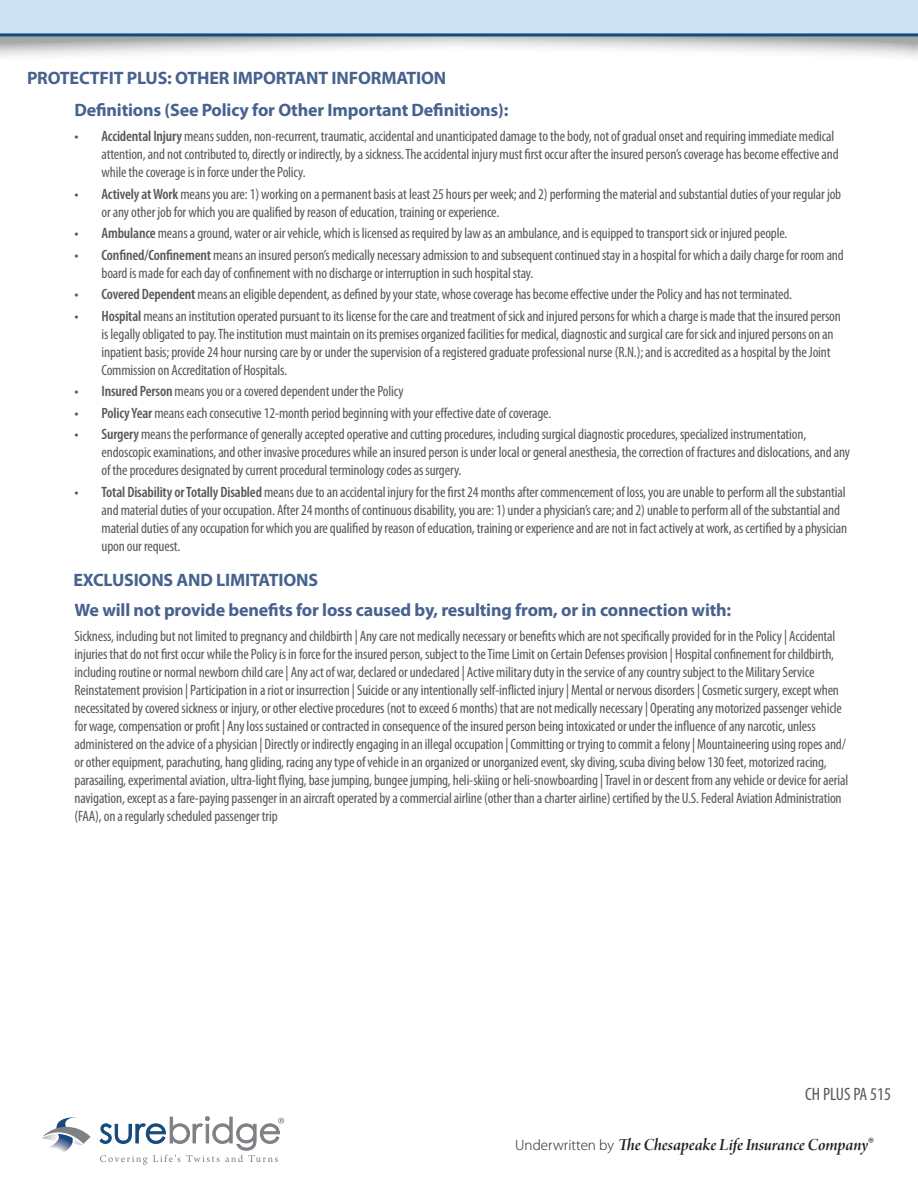
<style>
.page{position:relative;width:918px;height:1188px;background:#fff}
.page>*{position:absolute;margin:0;border:0;box-sizing:border-box;transform-origin:0 0}
.t1{font:700 18px "Myriad Pro";letter-spacing:-.01em;color:#47628e}
.t2{font:18px "Arno Pro Smbd Italic Display";letter-spacing:-.005em;color:#231f20}
.t3{font:condensed 18px "Myriad Pro";color:#57585a}
.t4{font:condensed 15px/18px "Myriad Pro";letter-spacing:-.01em;color:#57585a}
.s1{font-weight:600}
.s2{font-family:"Myriad Pro";font-weight:300;font-size:15px}
</style>
<div class="page">
<svg style="left:0;top:36px;width:918px;height:21px"></svg>
<svg style="left:0;top:0;width:918px;height:36px;background:#c0d6ea"></svg>
<svg style="left:42px;top:1117px;width:49px;height:35px"></svg>
<svg style="left:99px;top:1116px;width:185px;height:49px"></svg>
<p class="t1" style="left:27px;top:66px;width:421px">PROTECTFIT PLUS: OTHER IMPORTANT INFORMATION</p>
<p class="t1" style="left:75px;top:98px;width:435px">Definitions (See Policy for Other Important Definitions):</p>
<p class="t4" style="left:102px;top:127px;width:739px;text-indent:-27px"><span class="s1">• Accidental Injury</span> means sudden, non-recurrent, traumatic, accidental and unanticipated damage to the body, not of gradual onset and requiring immediate medical attention, and not contributed to, directly or indirectly, by a sickness. The accidental injury must first occur after the insured person’s coverage has become effective and while the coverage is in force under the Policy.</p>
<p class="t4" style="left:102px;top:184px;width:741px;text-indent:-27px"><span class="s1">• Actively at Work</span> means you are: 1) working on a permanent basis at least 25 hours per week; and 2) performing the material and substantial duties of your regular job or any other job for which you are qualified by reason of education, training or experience.</p>
<p class="t4" style="left:75px;top:224px;width:715px"><span class="s1">• Ambulance</span> means a ground, water or air vehicle, which is licensed as required by law as an ambulance, and is equipped to transport sick or injured people.</p>
<p class="t4" style="left:102px;top:246px;width:744px;text-indent:-27px"><span class="s1">• Confined/Confinement</span> means an insured person’s medically necessary admission to and subsequent continued stay in a hospital for which a daily charge for room and board is made for each day of confinement with no discharge or interruption in such hospital stay.</p>
<p class="t4" style="left:75px;top:285px;width:719px"><span class="s1">• Covered Dependent</span> means an eligible dependent, as defined by your state, whose coverage has become effective under the Policy and has not terminated.</p>
<p class="t4" style="left:102px;top:307px;width:741px;text-indent:-27px"><span class="s1">• Hospital</span> means an institution operated pursuant to its license for the care and treatment of sick and injured persons for which a charge is made that the insured person is legally obligated to pay. The institution must maintain on its premises organized facilities for medical, diagnostic and surgical care for sick and injured persons on an inpatient basis; provide 24 hour nursing care by or under the supervision of a registered graduate professional nurse (R.N.); and is accredited as a hospital by the Joint Commission on Accreditation of Hospitals.</p>
<p class="t4" style="left:75px;top:382px;width:331px"><span class="s1">• Insured Person</span> means you or a covered dependent under the Policy</p>
<p class="t4" style="left:75px;top:404px;width:478px"><span class="s1">• Policy Year</span> means each consecutive 12-month period beginning with your effective date of coverage.</p>
<p class="t4" style="left:102px;top:425px;width:750px;text-indent:-27px"><span class="s1">• Surgery</span> means the performance of generally accepted operative and cutting procedures, including surgical diagnostic procedures, specialized instrumentation, endoscopic examinations, and other invasive procedures while an insured person is under local or general anesthesia, the correction of fractures and dislocations, and any of the procedures designated by current procedural terminology codes as surgery.</p>
<p class="t4" style="left:102px;top:483px;width:747px;text-indent:-27px"><span class="s1">• Total Disability or Totally Disabled</span> means due to an accidental injury for the first 24 months after commencement of loss, you are unable to perform all the substantial and material duties of your occupation. After 24 months of continuous disability, you are: 1) under a physician’s care; and 2) unable to perform all of the substantial and material duties of any occupation for which you are qualified by reason of education, training or experience and are not in fact actively at work, as certified by a physician upon our request.</p>
<p class="t1" style="left:73px;top:568px;width:246px">EXCLUSIONS AND LIMITATIONS</p>
<p class="t1" style="left:75px;top:598px;width:658px">We will not provide benefits for loss caused by, resulting from, or in connection with:</p>
<p class="t4" style="left:75px;top:627px;width:775px">Sickness, including but not limited to pregnancy and childbirth | Any care not medically necessary or benefits which are not specifically provided for in the Policy | Accidental injuries that do not first occur while the Policy is in force for the insured person, subject to the Time Limit on Certain Defenses provision | Hospital confinement for childbirth, including routine or normal newborn child care | Any act of war, declared or undeclared | Active military duty in the service of any country subject to the Military Service Reinstatement provision | Participation in a riot or insurrection | Suicide or any intentionally self-inflicted injury | Mental or nervous disorders | Cosmetic surgery, except when necessitated by covered sickness or injury, or other elective procedures (not to exceed 6 months) that are not medically necessary | Operating any motorized passenger vehicle for wage, compensation or profit | Any loss sustained or contracted in consequence of the insured person being intoxicated or under the influence of any narcotic, unless administered on the advice of a physician | Directly or indirectly engaging in an illegal occupation | Committing or trying to commit a felony | Mountaineering using ropes and/ or other equipment, parachuting, hang gliding, racing any type of vehicle in an organized or unorganized event, sky diving, scuba diving below 130 feet, motorized racing, parasailing, experimental aviation, ultra-light flying, base jumping, bungee jumping, heli-skiing or heli-snowboarding | Travel in or descent from any vehicle or device for aerial navigation, except as a fare-paying passenger in an aircraft operated by a commercial airline (other than a charter airline) certified by the U.S. Federal Aviation Administration (FAA), on a regularly scheduled passenger trip</p>
<p class="t3" style="left:805px;top:1083px;width:87px">CH PLUS PA 515</p>
<p class="t2" style="left:515px;top:1135px;width:360px"><span class="s2">Underwritten by</span> The Chesapeake Life Insurance Company<span class="s2">®</span></p>
</div>
